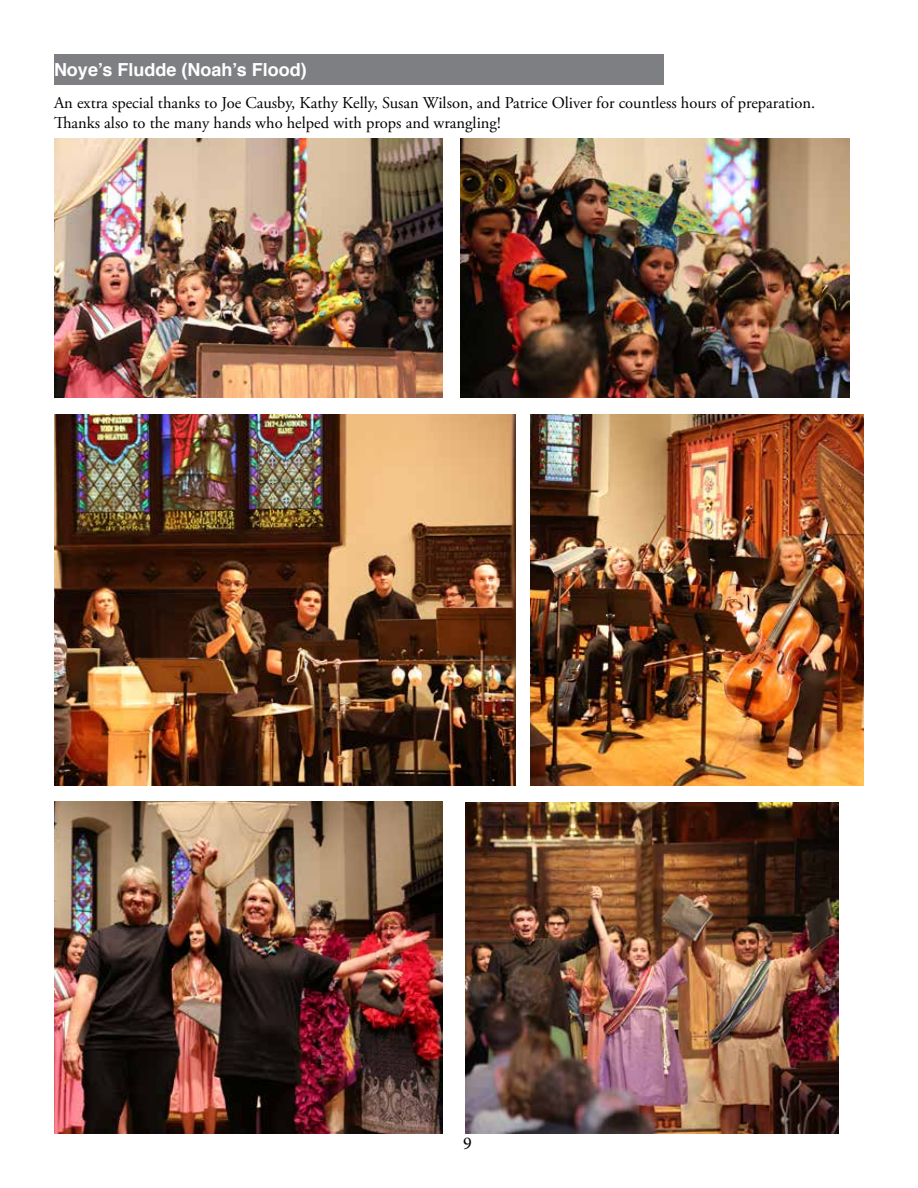
<style>
.page{position:relative;width:918px;height:1188px;background:#fff}
.page>*{position:absolute;margin:0;border:0;box-sizing:border-box;transform-origin:0 0}
.t1{font:700 18px "Helvetica";color:#fff}
.t2{font:18px "Minion Pro";color:#000}
.t3{font:16.5px/19.8px "Adobe Garamond Pro";color:#000}
</style>
<div class="page">
<div style="left:54px;top:54px;width:609px;height:30px;background:#7e7f82"></div>
<img style="left:54px;top:139px;width:389px;height:259px">
<img style="left:461px;top:139px;width:389px;height:259px">
<img style="left:54px;top:801px;width:389px;height:333px">
<img style="left:465px;top:802px;width:374px;height:331px">
<img style="left:530px;top:414px;width:334px;height:372px">
<img style="left:54px;top:414px;width:461px;height:372px">
<p class="t1" style="left:54px;top:55px;width:254px">Noye’s Fludde (Noah’s Flood)</p>
<p class="t3" style="left:54px;top:94px;width:763px">An extra special thanks to Joe Causby, Kathy Kelly, Susan Wilson, and Patrice Oliver for countless hours of preparation.<br>Thanks also to the many hands who helped with props and wrangling!</p>
<p class="t2" style="left:463px;top:1131px;width:10px">9</p>
</div>
